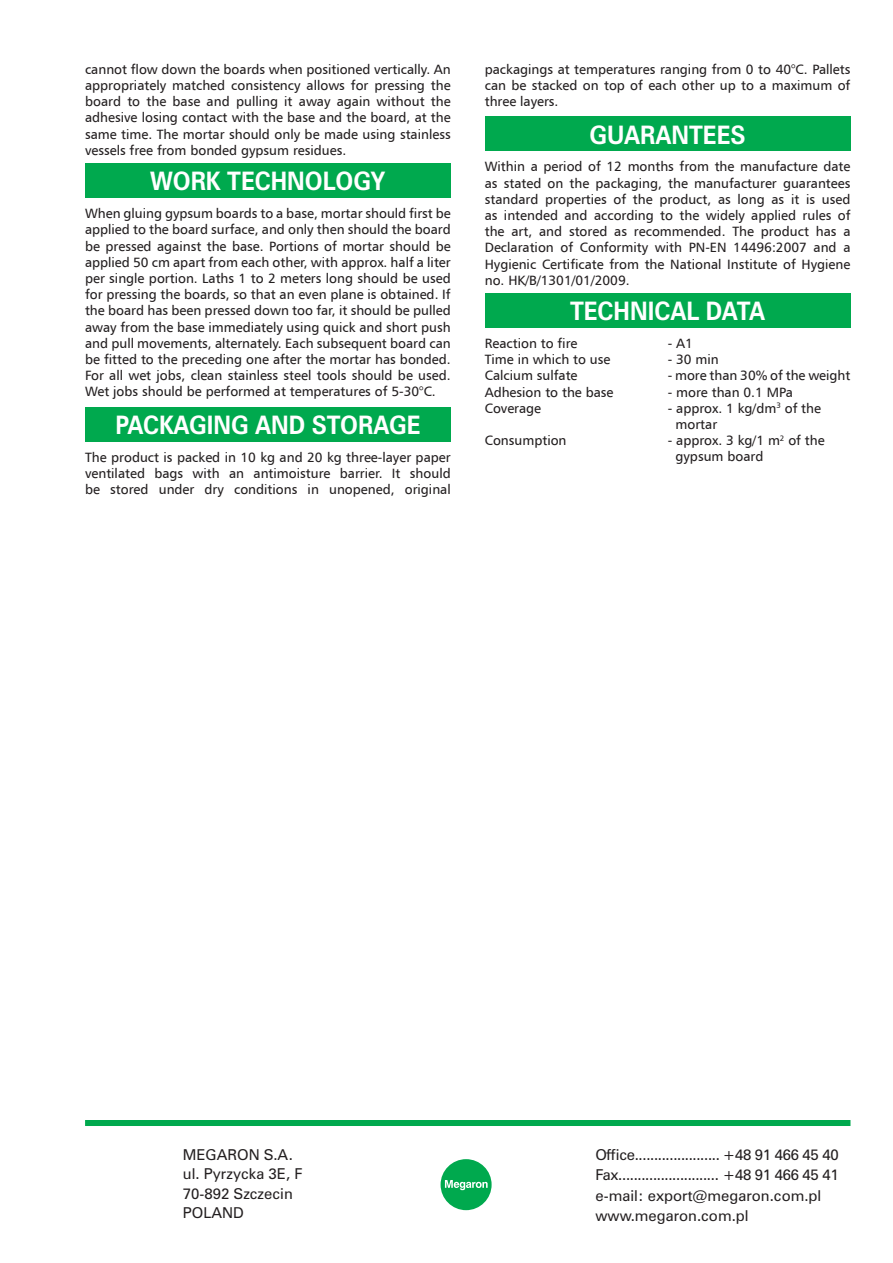
<style>
.page{position:relative;width:893px;height:1263px;background:#fff}
.page>*{position:absolute;margin:0;border:0;box-sizing:border-box;transform-origin:0 0}
.t1{font:700 25.5px "Zurich PL";color:#fff;scale:.9 1}
.t2{font:15px/19.5px "Zurich PL";color:#231f20}
.t3{font:13.5px/16.2px "Humnst 777 EU";color:#231f20;text-align:justify}
</style>
<div class="page">
<div style="left:85px;top:164px;width:366px;height:34px;background:#00a94e"></div>
<div style="left:85px;top:407px;width:366px;height:34px;background:#00a94e"></div>
<div style="left:485px;top:117px;width:365px;height:34px;background:#00a94e"></div>
<div style="left:485px;top:293px;width:365px;height:34px;background:#00a94e"></div>
<div style="left:85px;top:1120px;width:765px;height:6px;background:#00a94e"></div>
<div style="left:441px;top:1159px;width:51px;height:51px;background:#00a94e;border-radius:50%"></div>
<svg style="left:445px;top:1180px;width:43px;height:10px"></svg>
<p class="t3" style="left:85px;top:61px;width:367px">cannot flow down the boards when positioned vertically. An appropriately matched consistency allows for pressing the board to the base and pulling it away again without the adhesive losing contact with the base and the board, at the same time. The mortar should only be made using stainless vessels free from bonded gypsum residues.</p>
<p class="t1" style="left:150px;top:166px;width:263px">WORK TECHNOLOGY</p>
<p class="t3" style="left:85px;top:205px;width:367px">When gluing gypsum boards to a base, mortar should first be applied to the board surface, and only then should the board be pressed against the base. Portions of mortar should be applied 50 cm apart from each other, with approx. half a liter per single portion. Laths 1 to 2 meters long should be used for pressing the boards, so that an even plane is obtained. If the board has been pressed down too far, it should be pulled away from the base immediately using quick and short push and pull movements, alternately. Each subsequent board can be fitted to the preceding one after the mortar has bonded.<br>For all wet jobs, clean stainless steel tools should be used.<br>Wet jobs should be performed at temperatures of 5-30°C.</p>
<p class="t1" style="left:115px;top:409px;width:340px">PACKAGING AND STORAGE</p>
<p class="t3" style="left:85px;top:449px;width:367px">The product is packed in 10 kg and 20 kg three-layer paper ventilated bags with an antimoisture barrier. It should be stored under dry conditions in unopened, original</p>
<p class="t3" style="left:485px;top:61px;width:367px">packagings at temperatures ranging from 0 to 40°C. Pallets can be stacked on top of each other up to a maximum of three layers.</p>
<p class="t1" style="left:590px;top:119px;width:175px">GUARANTEES</p>
<p class="t3" style="left:485px;top:158px;width:367px">Within a period of 12 months from the manufacture date as stated on the packaging, the manufacturer guarantees standard properties of the product, as long as it is used as intended and according to the widely applied rules of the art, and stored as recommended. The product has a Declaration of Conformity with PN-EN 14496:2007 and a Hygienic Certificate from the National Institute of Hygiene no. HK/B/1301/01/2009.</p>
<p class="t1" style="left:570px;top:296px;width:218px">TECHNICAL DATA</p>
<p class="t3" style="left:485px;top:335px;width:94px">Reaction to fire</p>
<p class="t3" style="left:668px;top:335px;width:27px">- A1</p>
<p class="t3" style="left:485px;top:351px;width:127px">Time in which to use</p>
<p class="t3" style="left:668px;top:351px;width:53px">- 30 min</p>
<p class="t3" style="left:485px;top:367px;width:94px">Calcium sulfate</p>
<p class="t3" style="left:668px;top:367px;width:184px">- more than 30% of the weight</p>
<p class="t3" style="left:485px;top:383px;width:130px">Adhesion to the base</p>
<p class="t3" style="left:668px;top:383px;width:127px">- more than 0.1 MPa</p>
<p class="t3" style="left:485px;top:400px;width:58px">Coverage</p>
<p class="t3" style="left:675px;top:400px;width:147px;text-indent:-8px">- approx. 1 kg/dm<sup>3</sup> of the mortar</p>
<p class="t3" style="left:485px;top:432px;width:83px">Consumption</p>
<p class="t3" style="left:675px;top:432px;width:151px;text-indent:-8px">- approx. 3 kg/1 m<sup>2</sup> of the gypsum board</p>
<p class="t2" style="left:183px;top:1145px;width:121px">MEGARON S.A. ul. Pyrzycka 3E, F<br>70-892 Szczecin<br>POLAND</p>
<p class="t2" style="left:595px;top:1144px;width:245px;line-height:20.2px">Office...................... +48 91 466 45 40<br>Fax.......................... +48 91 466 45 41 e-mail: export@megaron.com.pl www.megaron.com.pl</p>
</div>
